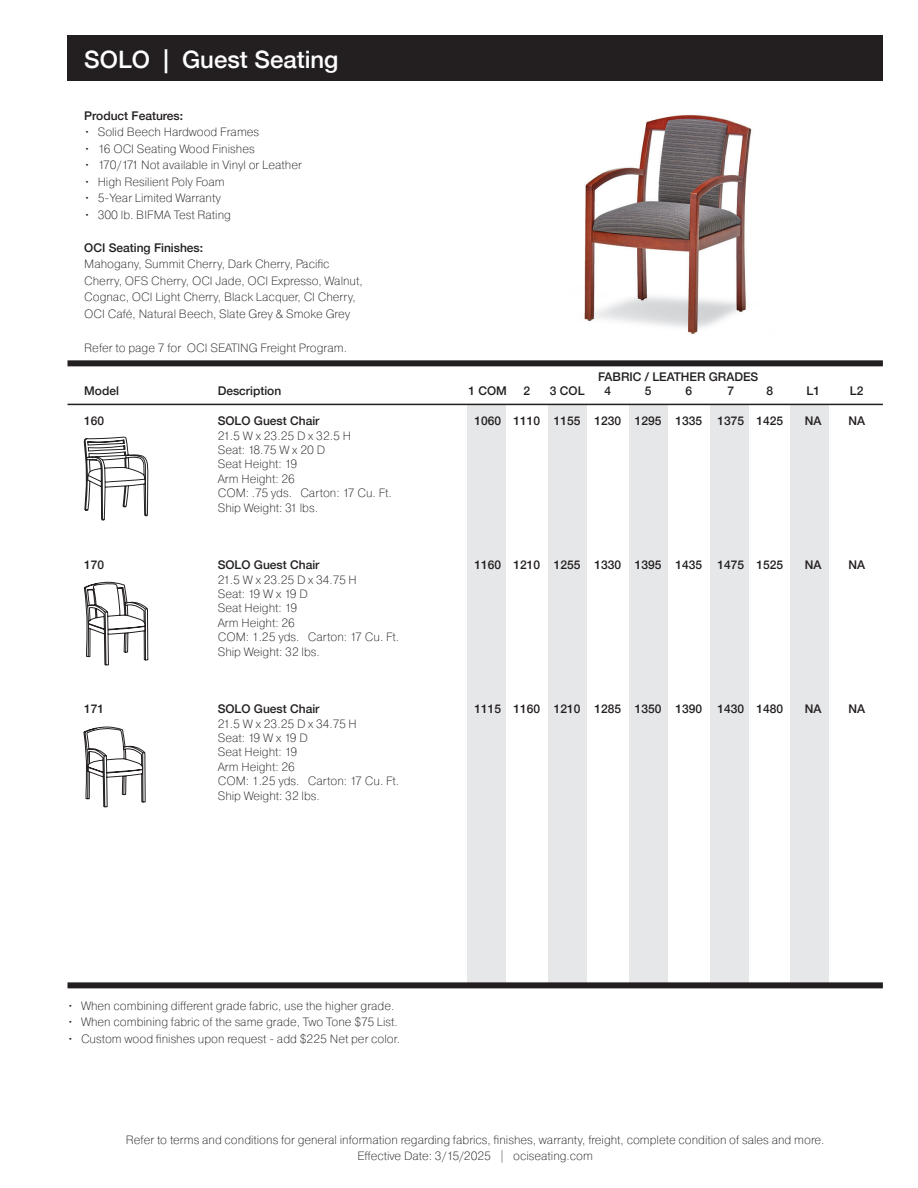
<style>
.page{position:relative;width:918px;height:1188px;background:#fff}
.page>*{position:absolute;margin:0;border:0;box-sizing:border-box;transform-origin:0 0}
.t1{font:500 24px "Helvetica Neue";color:#fff}
.t2{font:200 12px/14.4px "Pragmatica";color:#231f20}
.t3{font:500 12px "Helvetica Neue";color:#231f20}
</style>
<div class="page">
<div style="left:68px;top:35px;width:815px;height:46px;background:#231f20"></div>
<div style="left:68px;top:360px;width:815px;height:6px;background:#231f20"></div>
<div style="left:467px;top:404px;width:38px;height:580px;background:#e6e7e9"></div>
<div style="left:548px;top:404px;width:38px;height:580px;background:#e6e7e9"></div>
<div style="left:629px;top:404px;width:38px;height:580px;background:#e6e7e9"></div>
<div style="left:710px;top:404px;width:38px;height:580px;background:#e6e7e9"></div>
<div style="left:791px;top:404px;width:38px;height:580px;background:#e6e7e9"></div>
<div style="left:68px;top:982px;width:815px;height:6px;background:#231f20"></div>
<hr style="left:68px;top:404px;width:815px;height:1px;background:#231f20">
<img style="left:584px;top:114px;width:168px;height:220px">
<svg style="left:84px;top:436px;width:64px;height:85px"></svg>
<svg style="left:84px;top:581px;width:64px;height:84px"></svg>
<svg style="left:84px;top:726px;width:62px;height:81px"></svg>
<h1 class="t1" style="left:84px;top:40px;width:256px">SOLO | Guest Seating</h1>
<p class="t3" style="left:84px;top:106px;width:100px">Product Features:</p>
<p class="t2" style="left:84px;top:125px;width:177px">• Solid Beech Hardwood Frames</p>
<p class="t2" style="left:84px;top:141px;width:172px">• 16 OCI Seating Wood Finishes</p>
<p class="t2" style="left:84px;top:158px;width:219px">• 170/171 Not available in Vinyl or Leather</p>
<p class="t2" style="left:84px;top:174px;width:142px">• High Resilient Poly Foam</p>
<p class="t2" style="left:84px;top:191px;width:138px">• 5-Year Limited Warranty</p>
<p class="t2" style="left:84px;top:207px;width:148px">• 300 lb. BIFMA Test Rating</p>
<p class="t3" style="left:84px;top:238px;width:120px">OCI Seating Finishes:</p>
<p class="t2" style="left:84px;top:255px;width:280px;line-height:16.5px">Mahogany, Summit Cherry, Dark Cherry, Pacific Cherry, OFS Cherry, OCI Jade, OCI Expresso, Walnut, Cognac, OCI Light Cherry, Black Lacquer, CI Cherry, OCI Café, Natural Beech, Slate Grey &amp; Smoke Grey</p>
<p class="t2" style="left:84px;top:340px;width:264px">Refer to page 7 for OCI SEATING Freight Program.</p>
<p class="t3" style="left:598px;top:367px;width:162px">FABRIC / LEATHER GRADES</p>
<p class="t3" style="left:84px;top:381px;width:36px">Model</p>
<p class="t3" style="left:218px;top:381px;width:65px">Description</p>
<p class="t3" style="left:469px;top:381px;width:40px">1 COM</p>
<p class="t3" style="left:523px;top:381px;width:8px">2</p>
<p class="t3" style="left:550px;top:381px;width:36px">3 COL</p>
<p class="t3" style="left:604px;top:381px;width:8px">4</p>
<p class="t3" style="left:645px;top:381px;width:8px">5</p>
<p class="t3" style="left:685px;top:381px;width:8px">6</p>
<p class="t3" style="left:727px;top:381px;width:8px">7</p>
<p class="t3" style="left:766px;top:381px;width:8px">8</p>
<p class="t3" style="left:806px;top:381px;width:15px">L1</p>
<p class="t3" style="left:850px;top:381px;width:15px">L2</p>
<p class="t3" style="left:84px;top:411px;width:22px">160</p>
<p class="t3" style="left:218px;top:411px;width:103px">SOLO Guest Chair</p>
<p class="t3" style="left:474px;top:411px;width:229px">1060 1110 1155 1230 1295 1335</p>
<p class="t3" style="left:717px;top:411px;width:67px">1375 1425</p>
<p class="t3" style="left:805px;top:411px;width:18px">NA</p>
<p class="t3" style="left:848px;top:411px;width:18px">NA</p>
<p class="t2" style="left:218px;top:428px;width:176px">21.5 W x 23.25 D x 32.5 H<br>Seat: 18.75 W x 20 D<br>Seat Height: 19<br>Arm Height: 26<br>COM: .75 yds. Carton: 17 Cu. Ft.<br>Ship Weight: 31 lbs.</p>
<p class="t3" style="left:84px;top:555px;width:22px">170</p>
<p class="t3" style="left:218px;top:555px;width:103px">SOLO Guest Chair</p>
<p class="t3" style="left:474px;top:555px;width:229px">1160 1210 1255 1330 1395 1435</p>
<p class="t3" style="left:717px;top:555px;width:67px">1475 1525</p>
<p class="t3" style="left:805px;top:555px;width:18px">NA</p>
<p class="t3" style="left:848px;top:555px;width:18px">NA</p>
<p class="t2" style="left:218px;top:572px;width:183px">21.5 W x 23.25 D x 34.75 H<br>Seat: 19 W x 19 D<br>Seat Height: 19<br>Arm Height: 26<br>COM: 1.25 yds. Carton: 17 Cu. Ft.<br>Ship Weight: 32 lbs.</p>
<p class="t3" style="left:84px;top:699px;width:22px">171</p>
<p class="t3" style="left:218px;top:699px;width:103px">SOLO Guest Chair</p>
<p class="t3" style="left:474px;top:699px;width:229px">1115 1160 1210 1285 1350 1390</p>
<p class="t3" style="left:717px;top:699px;width:67px">1430 1480</p>
<p class="t3" style="left:805px;top:699px;width:18px">NA</p>
<p class="t3" style="left:848px;top:699px;width:18px">NA</p>
<p class="t2" style="left:218px;top:716px;width:183px">21.5 W x 23.25 D x 34.75 H<br>Seat: 19 W x 19 D<br>Seat Height: 19<br>Arm Height: 26<br>COM: 1.25 yds. Carton: 17 Cu. Ft.<br>Ship Weight: 32 lbs.</p>
<p class="t2" style="left:68px;top:998px;width:328px">• When combining different grade fabric, use the higher grade.</p>
<p class="t2" style="left:68px;top:1015px;width:332px">• When combining fabric of the same grade, Two Tone $75 List.</p>
<p class="t2" style="left:68px;top:1031px;width:334px">• Custom wood finishes upon request - add $225 Net per color.</p>
<p class="t2" style="left:126px;top:1131px;width:700px;line-height:16.5px;text-align:center">Refer to terms and conditions for general information regarding fabrics, finishes, warranty, freight, complete condition of sales and more.<br>Effective Date: 3/15/2025 | ociseating.com</p>
</div>
